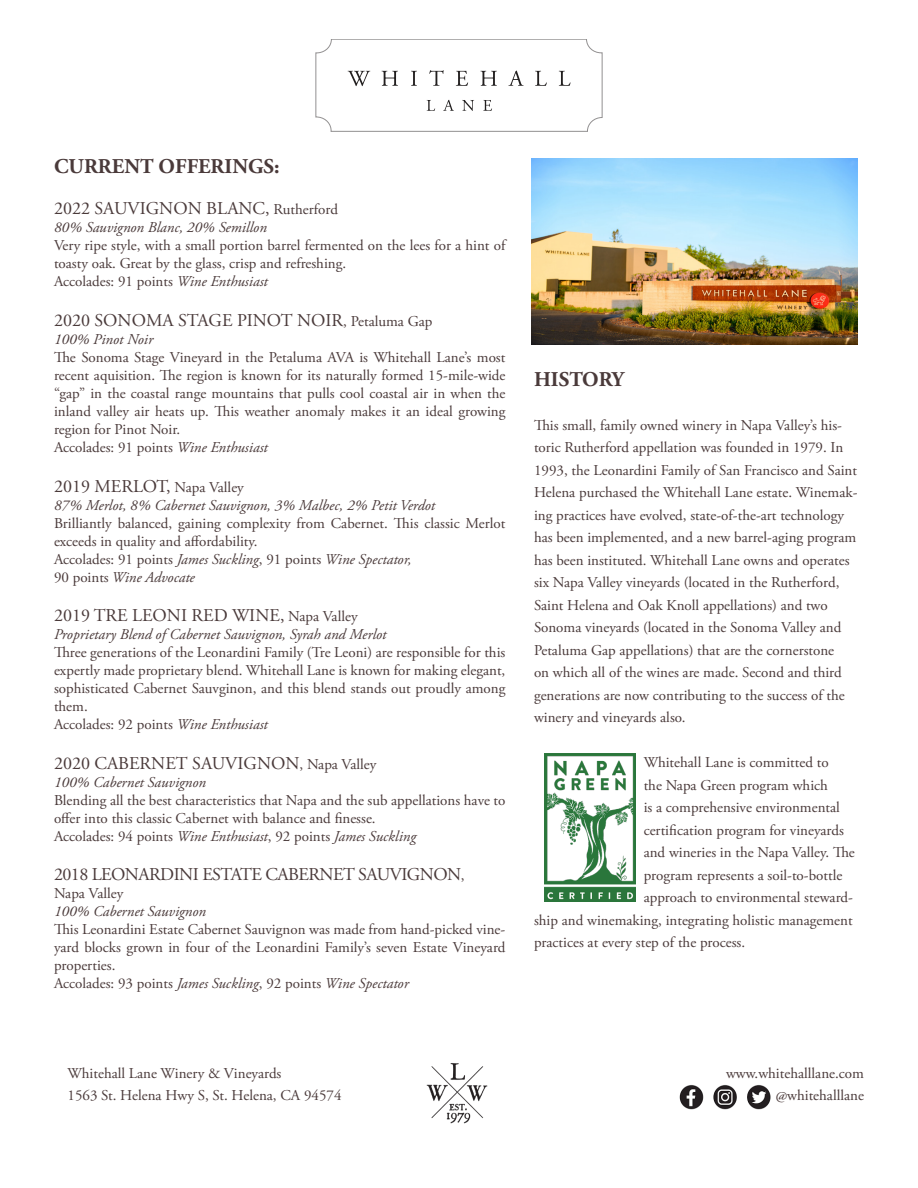
<style>
.page{position:relative;width:918px;height:1188px;background:#fff}
.page>*{position:absolute;margin:0;border:0;box-sizing:border-box;transform-origin:0 0}
.t1{font:700 21px "Adobe Garamond Pro";color:#4a3a3a}
.t2{font:18px "Adobe Garamond Pro";color:#4a3a3a}
.t3{font:18px "Adobe Garamond Pro";letter-spacing:-.03em;color:#4a3a3a}
.t4{font:15px/22.5px "Adobe Garamond Pro";color:#4a3a3a}
.t5{font:italic 15px "Adobe Garamond Pro";color:#4a3a3a}
.s1{font-size:15px}
.s2{font-style:italic}
.s3{font-style:normal}
</style>
<div class="page">
<img style="left:545px;top:754px;width:91px;height:147px">
<img style="left:531px;top:158px;width:327px;height:186px">
<img style="left:426px;top:1063px;width:62px;height:61px">
<svg style="left:316px;top:39px;width:286px;height:93px"></svg>
<img style="left:679px;top:1085px;width:92px;height:25px">
<p class="t1" style="left:54px;top:154px;width:227px">CURRENT OFFERINGS:</p>
<p class="t2" style="left:54px;top:198px;width:286px">2022 SAUVIGNON BLANC, <span class="s1">Rutherford</span></p>
<p class="t5" style="left:54px;top:219px;width:214px">80% Sauvignon Blanc, 20% Semillon</p>
<p class="t4" style="left:54px;top:237px;width:453px;line-height:18px">Very ripe style, with a small portion barrel fermented on the lees for a hint of toasty oak. Great by the glass, crisp and refreshing.</p>
<p class="t4" style="left:54px;top:271px;width:215px">Accolades: 91 points <span class="s2">Wine Enthusiast</span></p>
<p class="t2" style="left:54px;top:309px;width:380px">2020 SONOMA STAGE PINOT NOIR<span class="s1">, Petaluma Gap</span></p>
<p class="t5" style="left:54px;top:330px;width:101px">100% Pinot Noir</p>
<p class="t4" style="left:54px;top:349px;width:453px;line-height:18px;text-align:justify">The Sonoma Stage Vineyard in the Petaluma AVA is Whitehall Lane’s most recent aquisition. The region is known for its naturally formed 15-mile-wide “gap” in the coastal range mountains that pulls cool coastal air in when the inland valley air heats up. This weather anomaly makes it an ideal growing region for Pinot Noir.</p>
<p class="t4" style="left:54px;top:436px;width:215px">Accolades: 91 points <span class="s2">Wine Enthusiast</span></p>
<p class="t2" style="left:54px;top:475px;width:191px">2019 MERLOT, <span class="s1">Napa Valley</span></p>
<p class="t5" style="left:54px;top:496px;width:383px">87% Merlot, 8% Cabernet Sauvignon, 3% Malbec, 2% Petit Verdot</p>
<p class="t4" style="left:54px;top:514px;width:453px;line-height:18px">Brilliantly balanced, gaining complexity from Cabernet. This classic Merlot exceeds in quality and affordability.</p>
<p class="t4" style="left:54px;top:548px;width:359px">Accolades: 91 points <span class="s2">James Suckling</span>, 91 points <span class="s2">Wine Spectator,</span></p>
<p class="t5" style="left:54px;top:568px;width:142px"><span class="s3">90 points</span> Wine Advocate</p>
<p class="t2" style="left:54px;top:605px;width:305px">2019 TRE LEONI RED WINE, <span class="s1">Napa Valley</span></p>
<p class="t5" style="left:54px;top:625px;width:334px">Proprietary Blend of Cabernet Sauvignon, Syrah and Merlot</p>
<p class="t4" style="left:54px;top:644px;width:453px;line-height:18px;text-align:justify">Three generations of the Leonardini Family (Tre Leoni) are responsible for this expertly made proprietary blend. Whitehall Lane is known for making elegant, sophisticated Cabernet Sauvginon, and this blend stands out proudly among them.</p>
<p class="t4" style="left:54px;top:714px;width:215px">Accolades: 92 points <span class="s2">Wine Enthusiast</span></p>
<p class="t2" style="left:54px;top:752px;width:324px">2020 CABERNET SAUVIGNON<span class="s1">, Napa Valley</span></p>
<p class="t5" style="left:54px;top:773px;width:154px">100% Cabernet Sauvignon</p>
<p class="t4" style="left:54px;top:791px;width:453px;line-height:18px">Blending all the best characteristics that Napa and the sub appellations have to offer into this classic Cabernet with balance and finesse.</p>
<p class="t4" style="left:54px;top:825px;width:364px">Accolades: 94 points <span class="s2">Wine Enthusiast</span>, 92 points <span class="s2">James Suckling</span></p>
<p class="t3" style="left:54px;top:864px;width:412px">2018 LEONARDINI ESTATE CABERNET SAUVIGNON<span class="s1">,</span></p>
<p class="t4" style="left:54px;top:883px;width:71px">Napa Valley</p>
<p class="t5" style="left:54px;top:903px;width:154px">100% Cabernet Sauvignon</p>
<p class="t4" style="left:54px;top:921px;width:453px;line-height:18px;text-align:justify">This Leonardini Estate Cabernet Sauvignon was made from hand-picked vine&shy;yard blocks grown in four of the Leonardini Family’s seven Estate Vineyard properties.</p>
<p class="t4" style="left:54px;top:973px;width:356px">Accolades: 93 points <span class="s2">James Suckling</span>, 92 points <span class="s2">Wine Spectator</span></p>
<p class="t1" style="left:534px;top:367px;width:91px">HISTORY</p>
<p class="t4" style="left:534px;top:414px;width:325px">This small, family owned winery in Napa Valley’s his&shy;toric Rutherford appellation was founded in 1979. In 1993, the Leonardini Family of San Francisco and Saint Helena purchased the Whitehall Lane estate. Winemak&shy;ing practices have evolved, state-of-the-art technology has been implemented, and a new barrel-aging program has been instituted. Whitehall Lane owns and operates six Napa Valley vineyards (located in the Rutherford, Saint Helena and Oak Knoll appellations) and two Sonoma vineyards (located in the Sonoma Valley and Petaluma Gap appellations) that are the cornerstone<br>on which all of the wines are made. Second and third generations are now contributing to the success of the winery and vineyards also.</p>
<p class="t4" style="left:644px;top:752px;width:187px">Whitehall Lane is committed to</p>
<p class="t4" style="left:644px;top:774px;width:186px">the Napa Green program which</p>
<p class="t4" style="left:644px;top:797px;width:198px">is a comprehensive environmental</p>
<p class="t4" style="left:644px;top:819px;width:202px">certification program for vineyards</p>
<p class="t4" style="left:644px;top:842px;width:213px">and wineries in the Napa Valley. The</p>
<p class="t4" style="left:644px;top:864px;width:200px">program represents a soil-to-bottle</p>
<p class="t4" style="left:644px;top:887px;width:211px">approach to environmental steward-</p>
<p class="t4" style="left:534px;top:909px;width:320px">ship and winemaking, integrating holistic management</p>
<p class="t4" style="left:534px;top:932px;width:213px">practices at every step of the process.</p>
<p class="t4" style="left:68px;top:1063px;width:215px">Whitehall Lane Winery &amp; Vineyards</p>
<p class="t4" style="left:68px;top:1085px;width:276px">1563 St. Helena Hwy S, St. Helena, CA 94574</p>
<p class="t4" style="left:726px;top:1063px;width:139px">www.whitehalllane.com</p>
<p class="t4" style="left:776px;top:1085px;width:90px">@whitehalllane</p>
</div>
